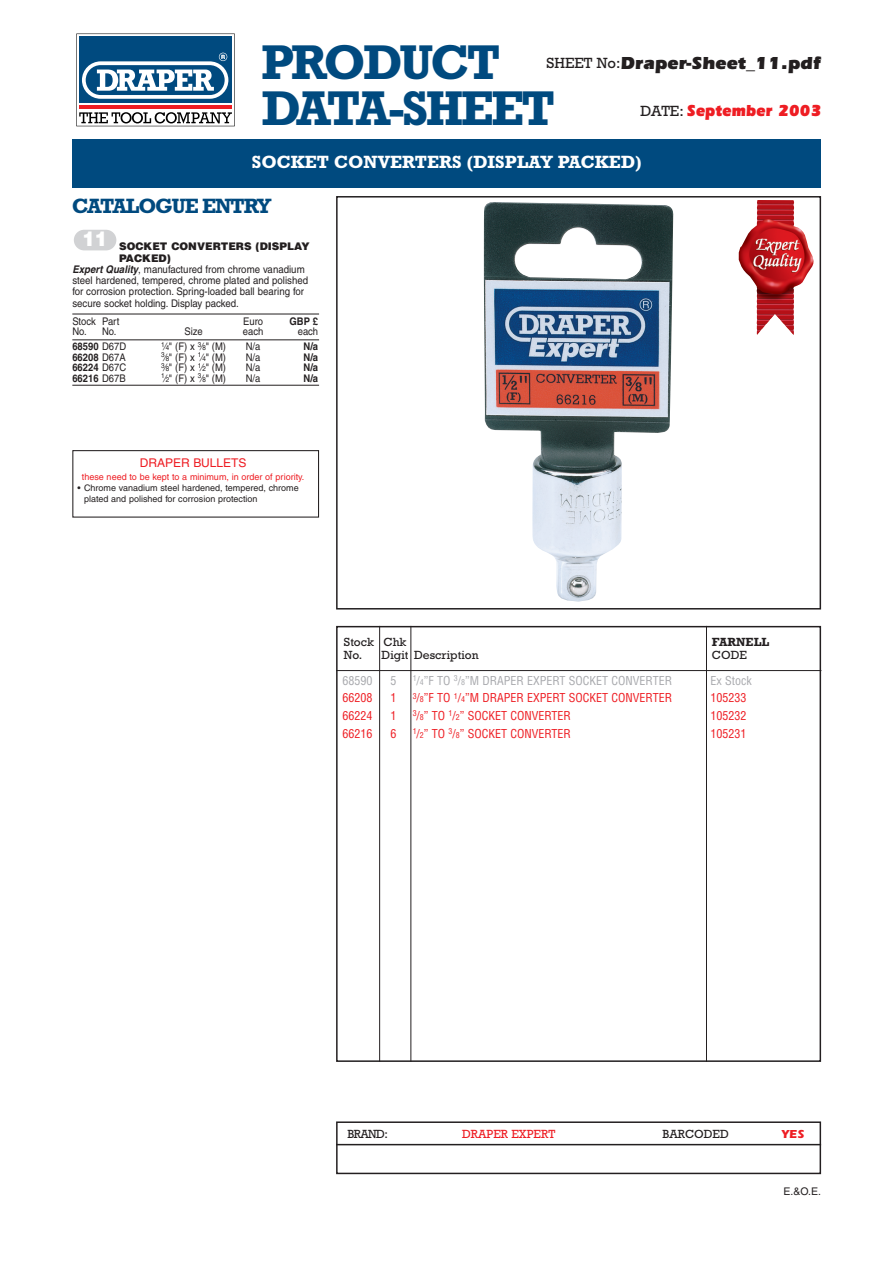
<style>
.page{position:relative;width:893px;height:1262px;background:#fff}
.page>*{position:absolute;margin:0;border:0;box-sizing:border-box;transform-origin:0 0}
.t1{font:700 49.5px/46.5px "Rockwell";letter-spacing:-.055em;color:#004a7f}
.t2{font:700 21px "Rockwell";letter-spacing:-.055em;color:#004a7f}
.t3{font:900 20.25px "Helvetica";color:#fff}
.t4{font:700 18px "Rockwell";color:#fff}
.t5{font:900 18px "Itc Eras";color:#231f20}
.t6{font:900 16.5px "Itc Eras";color:#ee1d23;scale:.9 1}
.t7{font:condensed 12px "Helvetica";color:#ee1d23}
.t8{font:condensed 12px "Helvetica";color:#a8a9ad}
.t9{font:12px "Rockwell";color:#231f20}
.t10{font:12px "Helvetica";color:#ee1d23}
.t11{font:12px "Rockwell";color:#ee1d23}
.t12{font:700 12px "Rockwell";color:#231f20}
.t13{font:700 12px "Itc Eras";color:#ee1d23}
.t14{font:10.5px "Helvetica";color:#231f20;scale:.92 1}
.t15{font:10.5px "Helvetica";color:#231f20;scale:.9 1}
.t16{font:700 10.5px "Helvetica";color:#231f20;scale:.9 1}
.t17{font:900 10.5px "Helvetica";color:#231f20}
.t18{font:10.5px "Helvetica";color:#231f20}
.t19{font:9px/10.8px "Helvetica";color:#231f20}
.t20{font:9px "Helvetica";color:#ee1d23}
.s1{font-family:"Rockwell";font-weight:400;font-size:15px}
.s2{font-family:"Rockwell";font-weight:400;font-size:15px;color:#231f20}
.s3{font-weight:700;font-style:italic}
.s4{font-weight:400}
.s5{font-size:6.9px}
.s6{font-size:7.95px}
</style>
<div class="page">
<div style="left:336px;top:1121px;width:485px;height:53px;border:2px solid #231f20"></div>
<hr style="left:336px;top:1143px;width:485px;height:2px;background:#231f20">
<svg style="left:76px;top:34px;width:159px;height:92px"></svg>
<img style="left:484px;top:202px;width:189px;height:399px">
<div style="left:336px;top:196px;width:485px;height:413px;border:2px solid #231f20"></div>
<div style="left:72px;top:139px;width:749px;height:49px;background:#004a7f"></div>
<div style="left:336px;top:626px;width:485px;height:435px;border:2px solid #231f20"></div>
<hr style="left:379px;top:626px;width:1px;height:435px;background:#231f20">
<hr style="left:410px;top:626px;width:1px;height:435px;background:#231f20">
<hr style="left:706px;top:626px;width:1px;height:435px;background:#231f20">
<hr style="left:336px;top:670px;width:485px;height:1px;background:#231f20">
<div style="left:72px;top:450px;width:247px;height:67px;border:1px solid #231f20"></div>
<hr style="left:72px;top:314px;width:247px;height:1px;background:#231f20">
<hr style="left:72px;top:339px;width:247px;height:1px;background:#231f20">
<hr style="left:72px;top:385px;width:247px;height:1px;background:#231f20">
<div style="left:74px;top:230px;width:42px;height:20px;background:#d1d2d4;border-radius:10px"></div>
<img style="left:738px;top:200px;width:75px;height:135px">
<h1 class="t1" style="left:261px;top:44px;width:295px">PRODUCT<br>DATA-SHEET</h1>
<h3 class="t5" style="left:546px;top:57px;width:276px"><span class="s1">SHEET No:</span>Draper-Sheet_11.pdf</h3>
<h3 class="t6" style="left:640px;top:105px;width:202px"><span class="s2">DATE:</span> September 2003</h3>
<h3 class="t4" style="left:252px;top:156px;width:391px">SOCKET CONVERTERS (DISPLAY PACKED)</h3>
<h2 class="t2" style="left:72px;top:199px;width:201px">CATALOGUE ENTRY</h2>
<h3 class="t3" style="left:82px;top:232px;width:27px">11</h3>
<p class="t17" style="left:119px;top:242px;width:192px">SOCKET CONVERTERS (DISPLAY</p>
<p class="t17" style="left:119px;top:254px;width:53px">PACKED)</p>
<p class="t14" style="left:72px;top:265px;width:254px"><span class="s3">Expert Quality</span>, manufactured from chrome vanadium</p>
<p class="t14" style="left:72px;top:277px;width:258px">steel hardened, tempered, chrome plated and polished</p>
<p class="t14" style="left:72px;top:288px;width:253px">for corrosion protection. Spring-loaded ball bearing for</p>
<p class="t14" style="left:72px;top:299px;width:182px">secure socket holding. Display packed.</p>
<p class="t15" style="left:72px;top:317px;width:54px">Stock Part</p>
<p class="t15" style="left:243px;top:317px;width:24px">Euro</p>
<p class="t16" style="left:289px;top:317px;width:33px">GBP £</p>
<p class="t15" style="left:72px;top:328px;width:50px">No. No.</p>
<p class="t15" style="left:184px;top:328px;width:22px">Size</p>
<p class="t15" style="left:243px;top:328px;width:24px">each</p>
<p class="t15" style="left:298px;top:328px;width:24px">each</p>
<p class="t16" style="left:72px;top:342px;width:61px">68590 <span class="s4">D67D</span></p>
<p class="t15" style="left:161px;top:342px;width:74px"><sup>1</sup>⁄<span class="s5">4</span>" (F) x <sup>3</sup>⁄<span class="s5">8</span>" (M)</p>
<p class="t15" style="left:246px;top:342px;width:18px">N/a</p>
<p class="t16" style="left:303px;top:342px;width:18px">N/a</p>
<p class="t16" style="left:72px;top:353px;width:61px">66208 <span class="s4">D67A</span></p>
<p class="t15" style="left:161px;top:353px;width:74px"><sup>3</sup>⁄<span class="s5">8</span>" (F) x <sup>1</sup>⁄<span class="s5">4</span>" (M)</p>
<p class="t15" style="left:246px;top:353px;width:18px">N/a</p>
<p class="t16" style="left:303px;top:353px;width:18px">N/a</p>
<p class="t16" style="left:72px;top:363px;width:61px">66224 <span class="s4">D67C</span></p>
<p class="t15" style="left:161px;top:363px;width:74px"><sup>3</sup>⁄<span class="s5">8</span>" (F) x <sup>1</sup>⁄<span class="s5">2</span>" (M)</p>
<p class="t15" style="left:246px;top:363px;width:18px">N/a</p>
<p class="t16" style="left:303px;top:363px;width:18px">N/a</p>
<p class="t16" style="left:72px;top:374px;width:61px">66216 <span class="s4">D67B</span></p>
<p class="t15" style="left:161px;top:374px;width:74px"><sup>1</sup>⁄<span class="s5">2</span>" (F) x <sup>3</sup>⁄<span class="s5">8</span>" (M)</p>
<p class="t15" style="left:246px;top:374px;width:18px">N/a</p>
<p class="t16" style="left:303px;top:374px;width:18px">N/a</p>
<p class="t10" style="left:140px;top:458px;width:108px">DRAPER BULLETS</p>
<p class="t20" style="left:82px;top:473px;width:224px">these need to be kept to a minimum, in order of priority.</p>
<p class="t19" style="left:84px;top:483px;width:216px;text-indent:-6px">• Chrome vanadium steel hardened, tempered, chrome plated and polished for corrosion protection</p>
<p class="t9" style="left:344px;top:637px;width:64px">Stock Chk</p>
<p class="t12" style="left:712px;top:637px;width:59px">FARNELL</p>
<p class="t9" style="left:344px;top:651px;width:136px">No. Digit Description</p>
<p class="t9" style="left:712px;top:651px;width:36px">CODE</p>
<p class="t8" style="left:342px;top:675px;width:31px">68590</p>
<p class="t8" style="left:390px;top:675px;width:7px">5</p>
<p class="t8" style="left:412px;top:675px;width:261px"><sup>1</sup>/<span class="s6">4</span>”F TO <sup>3</sup>/<span class="s6">8</span>”M DRAPER EXPERT SOCKET CONVERTER</p>
<p class="t8" style="left:710px;top:675px;width:43px">Ex Stock</p>
<p class="t7" style="left:342px;top:693px;width:31px">66208</p>
<p class="t7" style="left:390px;top:693px;width:7px">1</p>
<p class="t7" style="left:412px;top:693px;width:261px"><sup>3</sup>/<span class="s6">8</span>”F TO <sup>1</sup>/<span class="s6">4</span>”M DRAPER EXPERT SOCKET CONVERTER</p>
<p class="t7" style="left:710px;top:693px;width:37px">105233</p>
<p class="t7" style="left:342px;top:711px;width:31px">66224</p>
<p class="t7" style="left:390px;top:711px;width:7px">1</p>
<p class="t7" style="left:412px;top:711px;width:160px"><sup>3</sup>/<span class="s6">8</span>” TO <sup>1</sup>/<span class="s6">2</span>” SOCKET CONVERTER</p>
<p class="t7" style="left:710px;top:711px;width:37px">105232</p>
<p class="t7" style="left:342px;top:729px;width:31px">66216</p>
<p class="t7" style="left:390px;top:729px;width:7px">6</p>
<p class="t7" style="left:412px;top:729px;width:160px"><sup>1</sup>/<span class="s6">2</span>” TO <sup>3</sup>/<span class="s6">8</span>” SOCKET CONVERTER</p>
<p class="t7" style="left:710px;top:729px;width:37px">105231</p>
<p class="t9" style="left:347px;top:1129px;width:42px">BRAND:</p>
<p class="t11" style="left:462px;top:1129px;width:95px">DRAPER EXPERT</p>
<p class="t9" style="left:662px;top:1129px;width:68px">BARCODED</p>
<p class="t13" style="left:781px;top:1130px;width:24px">YES</p>
<p class="t18" style="left:783px;top:1187px;width:39px">E.&amp;O.E.</p>
</div>
